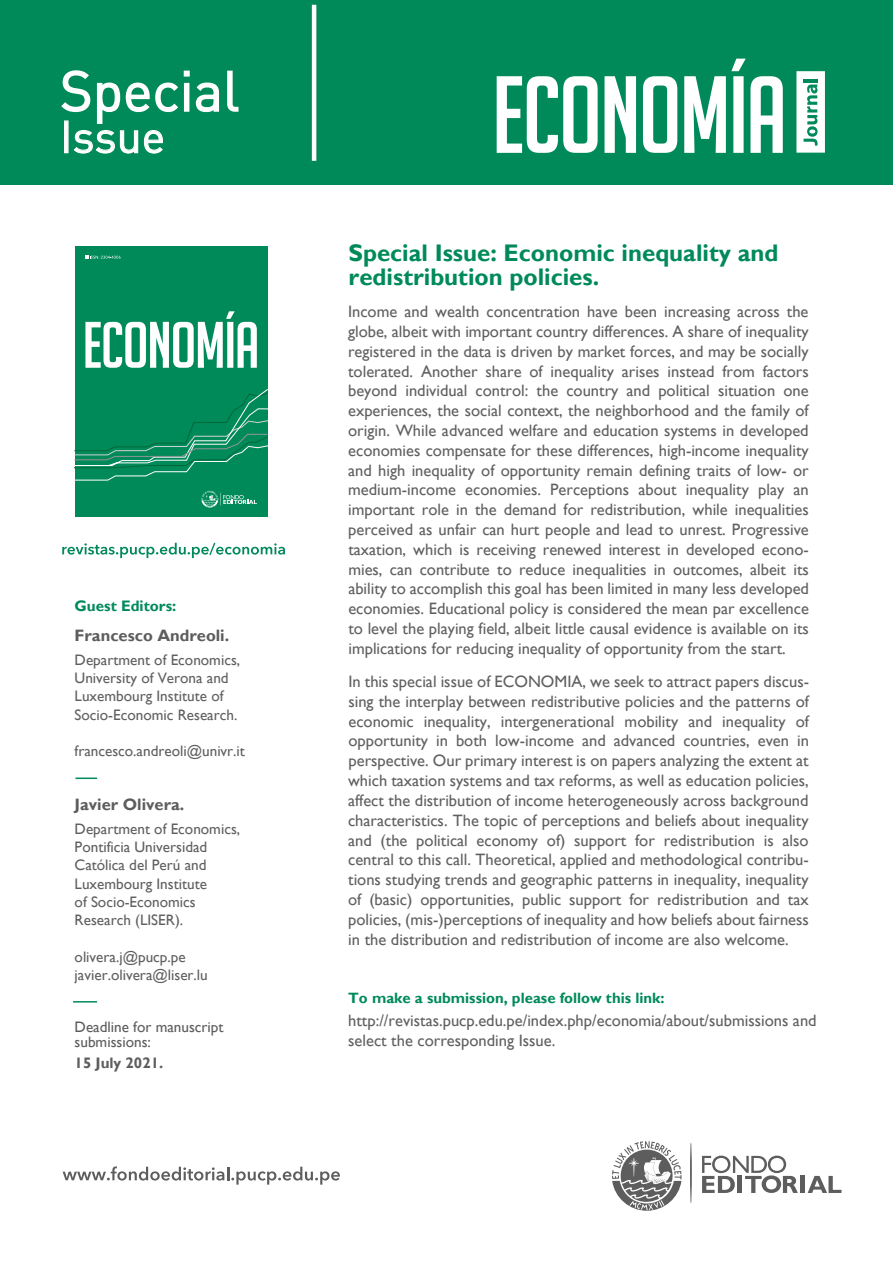
<style>
.page{position:relative;width:893px;height:1263px;background:#fff}
.page>*{position:absolute;margin:0;border:0;box-sizing:border-box;transform-origin:0 0}
.t1{font:55.65px "DIN";color:#fff}
.t2{font:44.55px "DIN";color:#fff}
.t3{font:700 24px/24px "Gill Sans";color:#008a5a}
.t4{font:16.5px/19.8px "Gill Sans";color:#606060;text-align:justify}
.t5{font:700 16.5px "Gill Sans";color:#5d5d5d}
.t6{font:15.15px/18.3px "Gill Sans";color:#606060}
.t7{font:15.15px/15.1px "Gill Sans";color:#5d5d5d}
.t8{font:700 15.15px "Gill Sans";color:#008a5a}
.t9{font:700 15.15px "Gill Sans";color:#5d5d5d}
.t10{font:700 15px "Gill Sans";color:#008a5a}
</style>
<div class="page">
<div style="left:0;top:0;width:893px;height:185px;background:#008a5a"></div>
<svg style="left:62px;top:543px;width:223px;height:15px"></svg>
<hr style="left:312px;top:0;width:4px;height:161px;background:#fff">
<svg style="left:63px;top:1166px;width:277px;height:18px"></svg>
<hr style="left:690px;top:1142px;width:2px;height:61px;background:#5d5d5d;border-radius:50%">
<svg style="left:702px;top:1155px;width:96px;height:38px"></svg>
<div style="left:800px;top:1176px;width:5px;height:17px;background:#5d5d5d"></div>
<svg style="left:808px;top:1176px;width:33px;height:17px"></svg>
<svg style="left:612px;top:1141px;width:70px;height:70px"></svg>
<svg style="left:497px;top:76px;width:101px;height:77px"></svg>
<svg style="left:605px;top:76px;width:31px;height:77px"></svg>
<svg style="left:643px;top:76px;width:34px;height:77px"></svg>
<svg style="left:684px;top:59px;width:99px;height:94px"></svg>
<svg style="left:796px;top:71px;width:29px;height:82px;background:#cfe9e0"></svg>
<hr style="left:803px;top:79px;width:14px;height:3px;background:#008a5a">
<div style="left:75px;top:246px;width:192px;height:271px;background:#008a5a"></div>
<svg style="left:85px;top:311px;width:172px;height:57px"></svg>
<svg style="left:75px;top:389px;width:192px;height:92px"></svg>
<svg style="left:85px;top:255px;width:36px;height:4px"></svg>
<svg style="left:201px;top:491px;width:56px;height:17px"></svg>
<svg style="left:227px;top:70px;width:12px;height:42px"></svg>
<svg style="left:61px;top:70px;width:158px;height:84px"></svg>
<svg style="left:73px;top:1001px;width:24px;height:1px"></svg>
<hr style="left:76px;top:777px;width:21px;height:2px;background:#008a5a">
<h1 class="t1" style="left:60px;top:56px;width:181px">Special</h1>
<h2 class="t2" style="left:60px;top:109px;width:107px">Issue</h2>
<p class="t8" style="left:75px;top:597px;width:103px">Guest Editors:</p>
<p class="t5" style="left:75px;top:625px;width:156px">Francesco Andreoli.</p>
<p class="t6" style="left:75px;top:651px;width:167px">Department of Economics,<br>University of Verona and<br>Luxembourg Institute of<br>Socio-Economic Research.</p>
<p class="t6" style="left:75px;top:742px;width:172px">francesco.andreoli@univr.it</p>
<p class="t5" style="left:75px;top:794px;width:111px">Javier Olivera.</p>
<p class="t6" style="left:75px;top:820px;width:167px">Department of Economics,<br>Pontificia Universidad<br>Católica del Perú and<br>Luxembourg Institute<br>of Socio-Economics<br>Research (LISER).</p>
<p class="t6" style="left:75px;top:947px;width:135px">olivera.j@pucp.pe javier.olivera@liser.lu</p>
<p class="t7" style="left:75px;top:1019px;width:150px">Deadline for manuscript submissions:</p>
<p class="t9" style="left:75px;top:1054px;width:90px">15 July 2021.</p>
<h3 class="t3" style="left:349px;top:242px;width:431px">Special Issue: Economic inequality and redistribution policies.</h3>
<p class="t4" style="left:348px;top:302px;width:462px">Income and wealth concentration have been increasing across the globe, albeit with important country differences. A share of inequality registered in the data is driven by market forces, and may be socially tolerated. Another share of inequality arises instead from factors beyond individual control: the country and political situation one experiences, the social context, the neighborhood and the family of origin. While advanced welfare and education systems in developed economies compensate for these differences, high-income inequality and high inequality of opportunity remain defining traits of low- or medium-income economies. Perceptions about inequality play an important role in the demand for redistribution, while inequalities perceived as unfair can hurt people and lead to unrest. Progressive taxation, which is receiving renewed interest in developed econo&shy;mies, can contribute to reduce inequalities in outcomes, albeit its ability to accomplish this goal has been limited in many less developed economies. Educational policy is considered the mean par excellence to level the playing field, albeit little causal evidence is available on its implications for reducing inequality of opportunity from the start.</p>
<p class="t4" style="left:348px;top:672px;width:462px">In this special issue of ECONOMIA, we seek to attract papers discus&shy;sing the interplay between redistributive policies and the patterns of economic inequality, intergenerational mobility and inequality of opportunity in both low-income and advanced countries, even in perspective. Our primary interest is on papers analyzing the extent at which taxation systems and tax reforms, as well as education policies, affect the distribution of income heterogeneously across background characteristics. The topic of perceptions and beliefs about inequality and (the political economy of) support for redistribution is also central to this call. Theoretical, applied and methodological contribu&shy;tions studying trends and geographic patterns in inequality, inequality of (basic) opportunities, public support for redistribution and tax policies, (mis-)perceptions of inequality and how beliefs about fairness in the distribution and redistribution of income are also welcome.</p>
<p class="t10" style="left:348px;top:989px;width:318px">To make a submission, please follow this link:</p>
<p class="t4" style="left:348px;top:1010px;width:470px">http://revistas.pucp.edu.pe/index.php/economia/about/submissions and select the corresponding Issue.</p>
</div>
